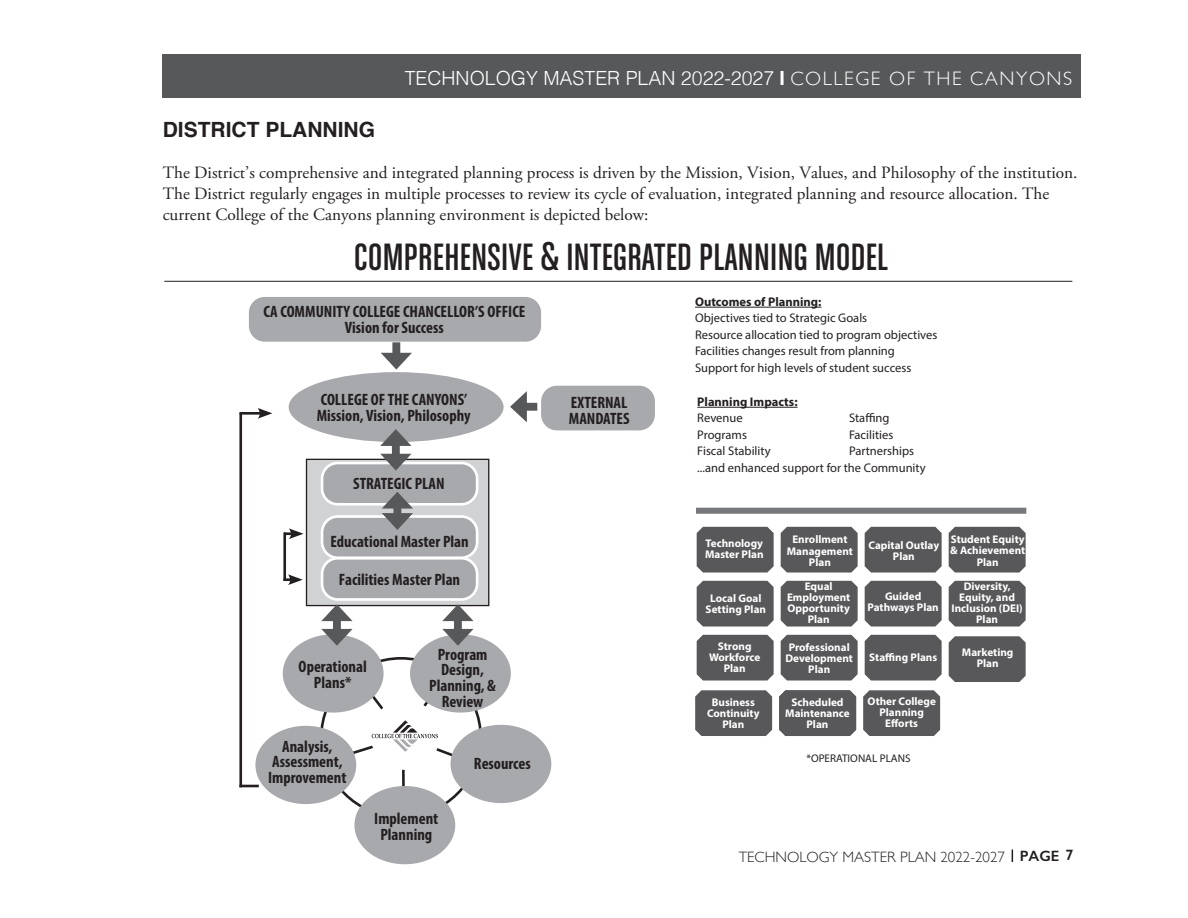
<style>
.page{position:relative;width:1188px;height:918px;background:#fff}
.page>*{position:absolute;margin:0;border:0;box-sizing:border-box;transform-origin:0 0}
.t1{font:40.5px "Chalet Comprime Cologne Eighty";letter-spacing:.01em;color:#231f20}
.t2{font:700 21px "Helvetica";color:#231f20}
.t3{font:300 19.5px "Helvetica";color:#fff}
.t4{font:17.25px/20.7px "Adobe Garamond Pro";color:#231f20}
.t5{font:700 condensed 16.5px/15.8px "Myriad Pro";color:#231f20;text-align:center}
.t6{font:300 15px "Gill Sans";color:#231f20}
.t7{font:12.6px "Myriad Pro";color:#231f20}
.t8{font:700 12.6px "Myriad Pro";color:#231f20}
.t9{font:700 11.1px/11.1px "Myriad Pro";color:#fff;text-align:center}
.t10{font:11.1px "Myriad Pro";color:#231f20}
.s1{font-weight:700}
.s2{font-family:"Gill Sans"}
.s3{font-weight:600}
</style>
<div class="page">
<div style="left:949px;top:527px;width:77px;height:46px;background:#58585a"></div>
<div style="left:865px;top:581px;width:77px;height:46px;background:#58585a"></div>
<div style="left:865px;top:527px;width:77px;height:46px;background:#58585a"></div>
<div style="left:865px;top:635px;width:77px;height:46px;background:#58585a"></div>
<div style="left:863px;top:690px;width:77px;height:46px;background:#58585a"></div>
<div style="left:781px;top:581px;width:77px;height:46px;background:#58585a"></div>
<div style="left:781px;top:527px;width:77px;height:46px;background:#58585a"></div>
<div style="left:781px;top:635px;width:77px;height:46px;background:#58585a"></div>
<div style="left:779px;top:690px;width:77px;height:46px;background:#58585a"></div>
<div style="left:697px;top:581px;width:77px;height:46px;background:#58585a"></div>
<div style="left:697px;top:527px;width:77px;height:46px;background:#58585a"></div>
<div style="left:697px;top:635px;width:77px;height:46px;background:#58585a"></div>
<div style="left:695px;top:690px;width:77px;height:46px;background:#58585a"></div>
<div style="left:949px;top:636px;width:77px;height:46px;background:#58585a"></div>
<div style="left:163px;top:54px;width:918px;height:44px;background:#57585a"></div>
<svg style="left:1012px;top:849px;width:1px;height:13px"></svg>
<hr style="left:164px;top:281px;width:908px;height:1px;background:#231f20">
<hr style="left:695px;top:307px;width:126px;height:1px;background:#231f20">
<div style="left:696px;top:508px;width:330px;height:6px;background:#76787b"></div>
<div style="left:307px;top:459px;width:182px;height:147px;background:#d1d2d4"></div>
<div style="left:306px;top:459px;width:183px;height:147px;border:1px solid #231f20"></div>
<hr style="left:402px;top:750px;width:3px;height:53px;background:#231f20">
<div style="left:283px;top:634px;width:101px;height:79px;background:#a8a9ad;border-radius:50%"></div>
<div style="left:255px;top:726px;width:101px;height:78px;background:#a8a9ad;border-radius:50%"></div>
<div style="left:354px;top:786px;width:101px;height:78px;background:#a8a9ad;border-radius:50%"></div>
<div style="left:451px;top:725px;width:100px;height:78px;background:#a8a9ad;border-radius:50%"></div>
<div style="left:410px;top:634px;width:101px;height:79px;background:#a8a9ad;border-radius:50%"></div>
<div style="left:541px;top:386px;width:114px;height:44px;background:#a8a9ad;border-radius:16px"></div>
<div style="left:322px;top:558px;width:155px;height:41px;background:#a8a9ad;border-radius:16px"></div>
<div style="left:321px;top:557px;width:157px;height:44px;border:3px solid #fff;border-radius:16px"></div>
<div style="left:322px;top:517px;width:155px;height:41px;background:#a8a9ad;border-radius:16px"></div>
<div style="left:321px;top:515px;width:157px;height:44px;border:3px solid #fff;border-radius:16px"></div>
<div style="left:322px;top:463px;width:155px;height:41px;background:#a8a9ad;border-radius:16px"></div>
<div style="left:321px;top:462px;width:157px;height:44px;border:3px solid #fff;border-radius:16px"></div>
<div style="left:289px;top:372px;width:215px;height:70px;background:#a8a9ad;border-radius:50%"></div>
<div style="left:249px;top:297px;width:292px;height:45px;background:#a8a9ad;border-radius:16px"></div>
<div style="left:370px;top:700px;width:70px;height:70px;background:#fff;border-radius:50%"></div>
<svg style="left:340px;top:671px;width:123px;height:90px"></svg>
<hr style="left:239px;top:413px;width:3px;height:374px;background:#231f20">
<hr style="left:239px;top:412px;width:24px;height:3px;background:#231f20">
<svg style="left:258px;top:408px;width:14px;height:11px"></svg>
<hr style="left:283px;top:532px;width:3px;height:49px;background:#231f20">
<svg style="left:284px;top:528px;width:20px;height:11px"></svg>
<svg style="left:283px;top:574px;width:20px;height:11px"></svg>
<hr style="left:239px;top:785px;width:20px;height:2px;background:#231f20">
<div style="left:392px;top:342px;width:8px;height:17px;background:#57585a"></div>
<svg style="left:381px;top:353px;width:31px;height:17px"></svg>
<div style="left:520px;top:403px;width:17px;height:8px;background:#57585a"></div>
<svg style="left:510px;top:391px;width:17px;height:31px"></svg>
<div style="left:392px;top:439px;width:8px;height:21px;background:#57585a"></div>
<svg style="left:380px;top:429px;width:32px;height:17px"></svg>
<svg style="left:380px;top:454px;width:32px;height:17px"></svg>
<svg style="left:382px;top:492px;width:31px;height:38px"></svg>
<div style="left:454px;top:615px;width:8px;height:20px;background:#57585a"></div>
<svg style="left:442px;top:604px;width:32px;height:17px"></svg>
<svg style="left:442px;top:629px;width:32px;height:17px"></svg>
<div style="left:333px;top:615px;width:8px;height:20px;background:#57585a"></div>
<svg style="left:321px;top:604px;width:32px;height:17px"></svg>
<svg style="left:321px;top:629px;width:32px;height:17px"></svg>
<hr style="left:697px;top:407px;width:101px;height:1px;background:#231f20">
<div style="left:949px;top:581px;width:77px;height:46px;background:#58585a"></div>
<h3 class="t3" style="left:405px;top:61px;width:669px">TECHNOLOGY MASTER PLAN 2022-2027 <span class="s1">I</span> <span class="s2">COLLEGE OF THE CANYONS</span></h3>
<h2 class="t2" style="left:163px;top:113px;width:214px">DISTRICT PLANNING</h2>
<p class="t4" style="left:163px;top:163px;width:916px">The District’s comprehensive and integrated planning process is driven by the Mission, Vision, Values, and Philosophy of the institution.<br>The District regularly engages in multiple processes to review its cycle of evaluation, integrated planning and resource allocation. The current College of the Canyons planning environment is depicted below:</p>
<h3 class="t1" style="left:354px;top:234px;width:535px">COMPREHENSIVE &amp; INTEGRATED PLANNING MODEL</h3>
<p class="t5" style="left:263px;top:303px;width:263px">CA COMMUNITY COLLEGE CHANCELLOR’S OFFICE<br>Vision for Success</p>
<p class="t8" style="left:695px;top:293px;width:128px">Outcomes of Planning:</p>
<p class="t7" style="left:695px;top:310px;width:174px">Objectives tied to Strategic Goals</p>
<p class="t7" style="left:695px;top:327px;width:244px">Resource allocation tied to program objectives</p>
<p class="t7" style="left:695px;top:343px;width:201px">Facilities changes result from planning</p>
<p class="t7" style="left:695px;top:360px;width:218px">Support for high levels of student success</p>
<p class="t8" style="left:697px;top:394px;width:102px">Planning Impacts:</p>
<p class="t7" style="left:697px;top:410px;width:47px">Revenue</p>
<p class="t7" style="left:849px;top:410px;width:42px">Staffing</p>
<p class="t7" style="left:697px;top:427px;width:51px">Programs</p>
<p class="t7" style="left:849px;top:427px;width:46px">Facilities</p>
<p class="t7" style="left:697px;top:443px;width:75px">Fiscal Stability</p>
<p class="t7" style="left:849px;top:443px;width:67px">Partnerships</p>
<p class="t7" style="left:697px;top:460px;width:230px">...and enhanced support for the Community</p>
<p class="t5" style="left:317px;top:391px;width:155px;text-align:left">COLLEGE OF THE CANYONS’<br>Mission, Vision, Philosophy</p>
<p class="t5" style="left:569px;top:394px;width:62px;text-align:left">EXTERNAL<br>MANDATES</p>
<p class="t5" style="left:353px;top:476px;width:93px">STRATEGIC PLAN</p>
<p class="t5" style="left:330px;top:533px;width:140px">Educational Master Plan</p>
<p class="t5" style="left:339px;top:571px;width:123px">Facilities Master Plan</p>
<p class="t5" style="left:299px;top:658px;width:70px">Operational<br>Plans*</p>
<p class="t5" style="left:429px;top:646px;width:68px">Program<br>Design,<br>Planning, &amp;<br>Review</p>
<p class="t5" style="left:268px;top:738px;width:80px">Analysis,<br>Assessment,<br>Improvement</p>
<p class="t5" style="left:374px;top:810px;width:66px">Implement<br>Planning</p>
<p class="t5" style="left:474px;top:755px;width:58px">Resources</p>
<p class="t9" style="left:705px;top:537px;width:60px;text-align:left">Technology<br>Master Plan</p>
<p class="t9" style="left:706px;top:592px;width:62px">Local Goal<br>Setting Plan</p>
<p class="t9" style="left:709px;top:640px;width:53px">Strong<br>Workforce<br>Plan</p>
<p class="t9" style="left:707px;top:696px;width:54px">Business<br>Continuity<br>Plan</p>
<p class="t9" style="left:787px;top:534px;width:68px">Enrollment<br>Management<br>Plan</p>
<p class="t9" style="left:787px;top:580px;width:65px">Equal<br>Employment<br>Opportunity<br>Plan</p>
<p class="t9" style="left:786px;top:641px;width:69px">Professional<br>Development<br>Plan</p>
<p class="t9" style="left:785px;top:696px;width:66px">Scheduled<br>Maintenance<br>Plan</p>
<p class="t9" style="left:869px;top:539px;width:72px">Capital Outlay<br>Plan</p>
<p class="t9" style="left:868px;top:590px;width:73px">Guided<br>Pathways Plan</p>
<p class="t9" style="left:869px;top:652px;width:69px">Staffing Plans</p>
<p class="t9" style="left:868px;top:695px;width:70px">Other College<br>Planning<br>Efforts</p>
<p class="t10" style="left:806px;top:751px;width:106px">*OPERATIONAL PLANS</p>
<p class="t9" style="left:950px;top:534px;width:76px">Student Equity &amp; Achievement<br>Plan</p>
<p class="t9" style="left:952px;top:580px;width:73px">Diversity,<br>Equity, and<br>Inclusion (DEI)<br>Plan</p>
<p class="t9" style="left:962px;top:646px;width:53px">Marketing<br>Plan</p>
<h3 class="t6" style="left:739px;top:845px;width:336px">TECHNOLOGY MASTER PLAN 2022-2027 <span class="s3">PAGE 7</span></h3>
</div>
